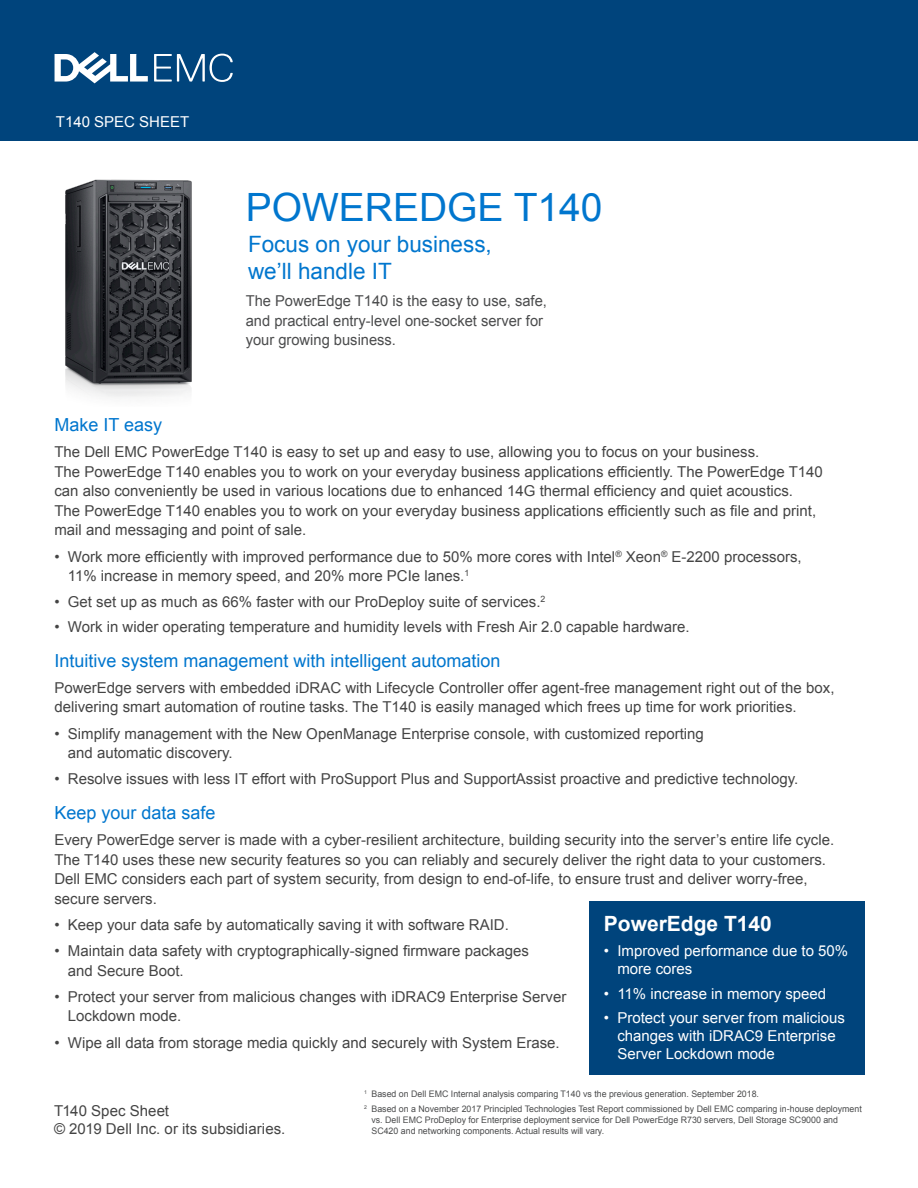
<style>
.page{position:relative;width:918px;height:1188px;background:#fff}
.page>*{position:absolute;margin:0;border:0;box-sizing:border-box;transform-origin:0 0}
.Document_Headline{font:39px "Arial";color:#0076ce}
.Document_Headline-2{font:22.5px/27px "Arial";color:#0076ce}
.Body_Headline{font:700 21px "Arial";color:#fff}
.Body_Text{font:18px "Arial";color:#0076ce}
.Body_Text-2{font:15px/19.5px "Arial";color:#444}
.t1{font:15px/18px "Arial";color:#fff}
.t2{font:15px/19.5px "Arial";color:#4b4c4d}
.t3{font:9px/10.8px "Arial";color:#4b4c4d}
.t4{font:5.25px "Arial";color:#4b4c4d}
</style>
<div class="page">
<div style="left:0;top:0;width:918px;height:141px;background:#00447c"></div>
<svg style="left:154px;top:54px;width:79px;height:28px"></svg>
<svg style="left:55px;top:52px;width:93px;height:31px"></svg>
<div style="left:589px;top:901px;width:275px;height:173px;background:#00447c"></div>
<img style="left:65px;top:179px;width:127px;height:218px">
<p class="t1" style="left:56px;top:113px;width:135px">T140 SPEC SHEET</p>
<p class="Document_Headline" style="left:246px;top:181px;width:358px">POWEREDGE T140</p>
<p class="Document_Headline-2" style="left:248px;top:231px;width:245px">Focus on your business, we’ll handle IT</p>
<p class="t2" style="left:246px;top:291px;width:303px">The PowerEdge T140 is the easy to use, safe, and practical entry-level one-socket server for your growing business.</p>
<p class="Body_Text" style="left:54px;top:413px;width:109px">Make IT easy</p>
<p class="Body_Text-2" style="left:54px;top:442px;width:770px">The Dell EMC PowerEdge T140 is easy to set up and easy to use, allowing you to focus on your business.<br>The PowerEdge T140 enables you to work on your everyday business applications efficiently. The PowerEdge T140 can also conveniently be used in various locations due to enhanced 14G thermal efficiency and quiet acoustics.<br>The PowerEdge T140 enables you to work on your everyday business applications efficiently such as file and print, mail and messaging and point of sale.</p>
<p class="Body_Text-2" style="left:68px;top:547px;width:735px;text-indent:-14px">• Work more efficiently with improved performance due to 50% more cores with Intel<sup>®</sup> Xeon<sup>®</sup> E-2200 processors,<br>11% increase in memory speed, and 20% more PCIe lanes.<sup>1</sup></p>
<p class="Body_Text-2" style="left:54px;top:592px;width:493px">• Get set up as much as 66% faster with our ProDeploy suite of services.<sup>2</sup></p>
<p class="Body_Text-2" style="left:54px;top:617px;width:637px">• Work in wider operating temperature and humidity levels with Fresh Air 2.0 capable hardware.</p>
<p class="Body_Text" style="left:54px;top:648px;width:448px">Intuitive system management with intelligent automation</p>
<p class="Body_Text-2" style="left:54px;top:678px;width:782px">PowerEdge servers with embedded iDRAC with Lifecycle Controller offer agent-free management right out of the box, delivering smart automation of routine tasks. The T140 is easily managed which frees up time for work priorities.</p>
<p class="Body_Text-2" style="left:68px;top:724px;width:638px;text-indent:-14px">• Simplify management with the New OpenManage Enterprise console, with customized reporting and automatic discovery.</p>
<p class="Body_Text-2" style="left:54px;top:769px;width:745px">• Resolve issues with less IT effort with ProSupport Plus and SupportAssist proactive and predictive technology.</p>
<p class="Body_Text" style="left:54px;top:801px;width:163px">Keep your data safe</p>
<p class="Body_Text-2" style="left:54px;top:830px;width:781px">Every PowerEdge server is made with a cyber-resilient architecture, building security into the server’s entire life cycle.<br>The T140 uses these new security features so you can reliably and securely deliver the right data to your customers.<br>Dell EMC considers each part of system security, from design to end-of-life, to ensure trust and deliver worry-free, secure servers.</p>
<p class="Body_Text-2" style="left:54px;top:915px;width:456px">• Keep your data safe by automatically saving it with software RAID.</p>
<p class="Body_Text-2" style="left:68px;top:941px;width:462px;text-indent:-14px">• Maintain data safety with cryptographically-signed firmware packages and Secure Boot.</p>
<p class="Body_Text-2" style="left:68px;top:987px;width:500px;text-indent:-14px">• Protect your server from malicious changes with iDRAC9 Enterprise Server<br>Lockdown mode.</p>
<p class="Body_Text-2" style="left:54px;top:1033px;width:507px">• Wipe all data from storage media quickly and securely with System Erase.</p>
<p class="Body_Headline" style="left:604px;top:910px;width:170px">PowerEdge T140</p>
<p class="t1" style="left:617px;top:942px;width:232px;text-indent:-14px">• Improved performance due to 50% more cores</p>
<p class="t1" style="left:604px;top:984px;width:224px">• 11% increase in memory speed</p>
<p class="t1" style="left:617px;top:1009px;width:229px;text-indent:-14px">• Protect your server from malicious changes with iDRAC9 Enterprise<br>Server Lockdown mode</p>
<p class="Body_Text-2" style="left:54px;top:1102px;width:233px;line-height:18px">T140 Spec Sheet<br>© 2019 Dell Inc. or its subsidiaries.</p>
<p class="t4" style="left:364px;top:1089px;width:4px">1</p>
<p class="t4" style="left:364px;top:1104px;width:4px">2</p>
<p class="t3" style="left:372px;top:1089px;width:389px">Based on Dell EMC Internal analysis comparing T140 vs the previous generation. September 2018.</p>
<p class="t3" style="left:372px;top:1104px;width:492px">Based on a November 2017 Principled Technologies Test Report commissioned by Dell EMC comparing in-house deployment vs. Dell EMC ProDeploy for Enterprise deployment service for Dell PowerEdge R730 servers, Dell Storage SC9000 and<br>SC420 and networking components. Actual results will vary.</p>
</div>
